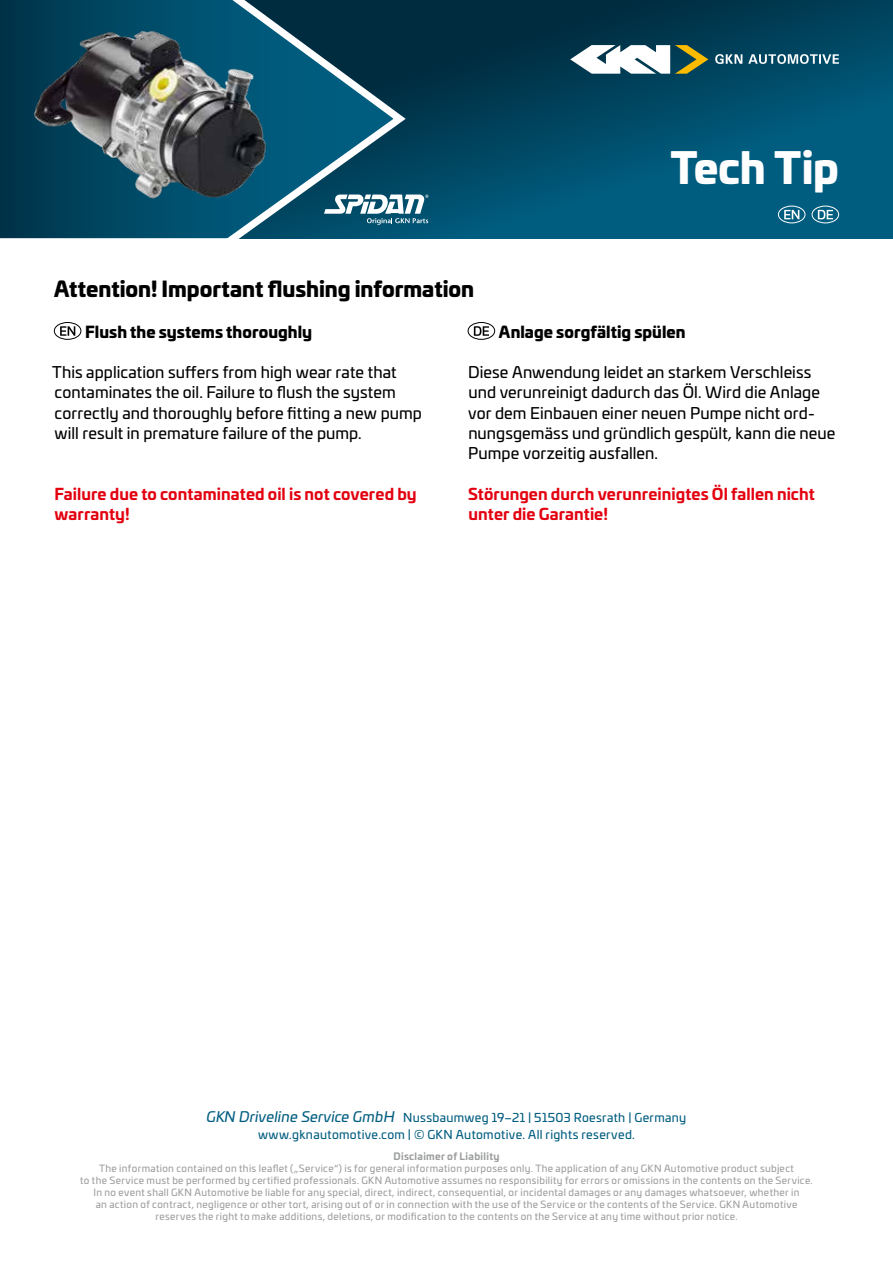
<style>
.page{position:relative;width:893px;height:1263px;background:#fff}
.page>*{position:absolute;margin:0;border:0;box-sizing:border-box;transform-origin:0 0}
.t1{font:900 42px "Univia Pro";letter-spacing:-.005em;color:#fff}
.t2{font:900 21px "Univia Pro";color:#000}
.t3{font:15.75px/20.2px "Univia Pro";letter-spacing:.005em;color:#000}
.t4{font:700 15.75px/20.2px "Univia Pro";letter-spacing:.005em;color:#e3000f}
.t5{font:900 15.75px "Univia Pro";letter-spacing:.005em;color:#000}
.t6{font:12px/17px "Univia Pro";letter-spacing:.03em;color:#005d80;text-align:center}
.t7{font:9.75px/12px "Univia Pro";letter-spacing:.035em;color:#9c9d9d;text-align:center}
.t8{font:700 9.75px "Univia Pro";letter-spacing:.03em;color:#9c9d9d}
.s1{font-style:italic;font-size:14.25px}
</style>
<div class="page">
<svg style="left:412px;top:0;width:481px;height:238px;background:#004a66"></svg>
<svg style="left:570px;top:45px;width:138px;height:29px"></svg>
<svg style="left:715px;top:54px;width:27px;height:10px"></svg>
<svg style="left:748px;top:54px;width:91px;height:10px"></svg>
<svg style="left:412px;top:195px;width:16px;height:30px"></svg>
<div style="left:812px;top:206px;width:27px;height:17px;border:1px solid #fff;border-radius:50%"></div>
<svg style="left:818px;top:210px;width:15px;height:9px"></svg>
<div style="left:778px;top:206px;width:27px;height:17px;border:1px solid #fff;border-radius:50%"></div>
<svg style="left:784px;top:210px;width:15px;height:9px"></svg>
<svg style="left:0;top:0;width:412px;height:239px;background:#235467"></svg>
<div style="left:468px;top:322px;width:27px;height:18px;border:1px solid #000;border-radius:50%"></div>
<svg style="left:474px;top:326px;width:15px;height:10px"></svg>
<div style="left:54px;top:322px;width:27px;height:18px;border:1px solid #000;border-radius:50%"></div>
<svg style="left:60px;top:326px;width:15px;height:10px"></svg>
<h2 class="t2" style="left:54px;top:272px;width:421px">Attention! Important flushing information</h2>
<h1 class="t1" style="left:671px;top:134px;width:170px">Tech Tip</h1>
<h3 class="t5" style="left:85px;top:319px;width:229px">Flush the systems thoroughly</h3>
<h3 class="t3" style="left:52px;top:361px;width:371px">This application suffers from high wear rate that contaminates the oil. Failure to flush the system correctly and thoroughly before fitting a new pump will result in premature failure of the pump.</h3>
<h3 class="t4" style="left:55px;top:482px;width:364px">Failure due to contaminated oil is not covered by warranty!</h3>
<h3 class="t5" style="left:499px;top:319px;width:188px">Anlage sorgfältig spülen</h3>
<h3 class="t3" style="left:468px;top:361px;width:369px">Diese Anwendung leidet an starkem Verschleiss und verunreinigt dadurch das Öl. Wird die Anlage vor dem Einbauen einer neuen Pumpe nicht ord&shy;nungsgemäss und gründlich gespült, kann die neue Pumpe vorzeitig ausfallen.</h3>
<h3 class="t4" style="left:468px;top:482px;width:348px">Störungen durch verunreinigtes Öl fallen nicht unter die Garantie!</h3>
<p class="t6" style="left:207px;top:1108px;width:481px"><span class="s1">GKN Driveline Service GmbH</span> Nussbaumweg 19–21 | 51503 Roesrath | Germany www.gknautomotive.com | © GKN Automotive. All rights reserved.</p>
<p class="t8" style="left:394px;top:1149px;width:107px">Disclaimer of Liability</p>
<p class="t7" style="left:80px;top:1162px;width:734px">The information contained on this leaflet („Service“) is for general information purposes only. The application of any GKN Automotive product subject<br>to the Service must be performed by certified professionals. GKN Automotive assumes no responsibility for errors or omissions in the contents on the Service.<br>In no event shall GKN Automotive be liable for any special, direct, indirect, consequential, or incidental damages or any damages whatsoever, whether in<br>an action of contract, negligence or other tort, arising out of or in connection with the use of the Service or the contents of the Service. GKN Automotive reserves the right to make additions, deletions, or modification to the contents on the Service at any time without prior notice.</p>
</div>
